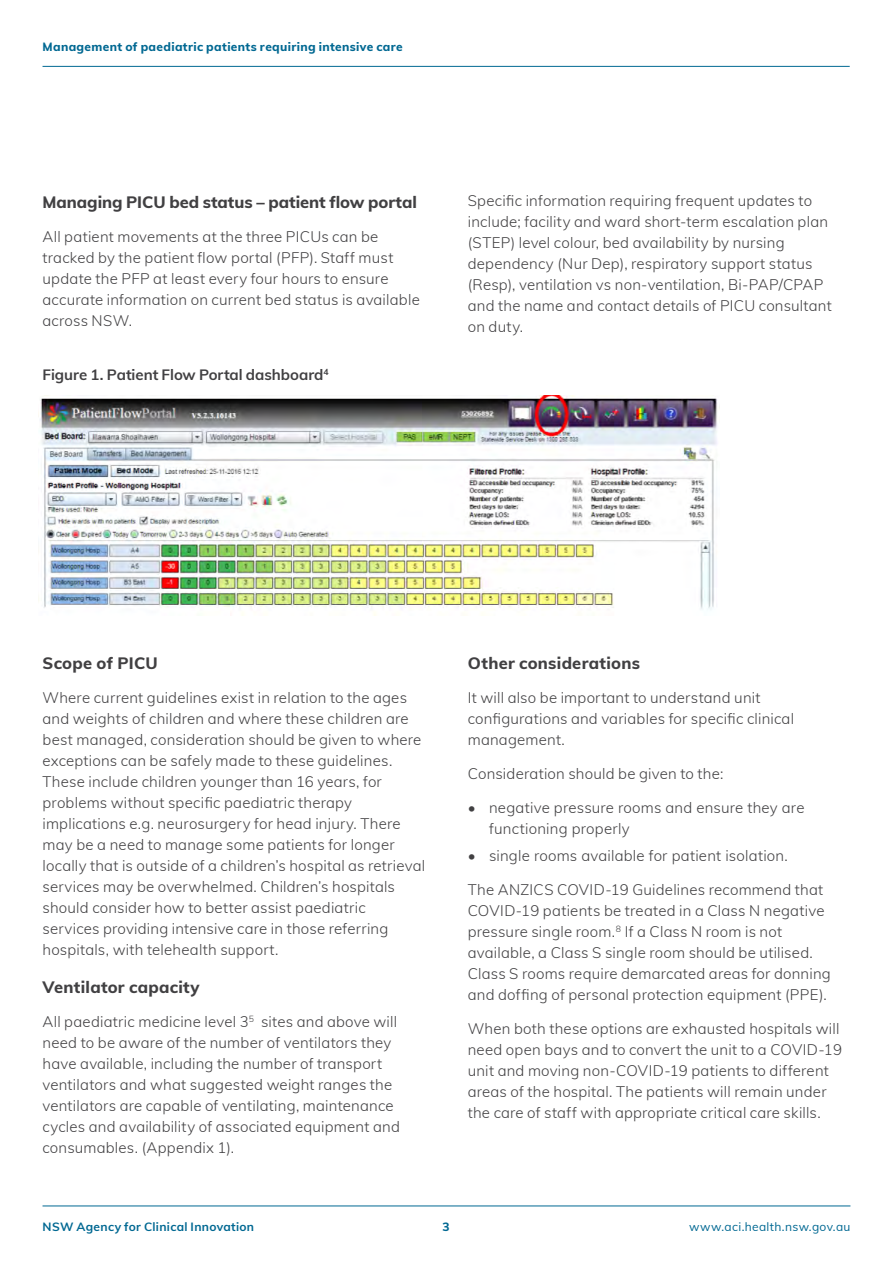
<style>
.page{position:relative;width:893px;height:1263px;background:#fff}
.page>*{position:absolute;margin:0;border:0;box-sizing:border-box;transform-origin:0 0}
.t1{font:800 16.5px "Muli";letter-spacing:.015em;color:#414042}
.t2{font:800 16.5px "Muli";letter-spacing:-.005em;color:#414042}
.t3{font:300 15px/21px "Muli";letter-spacing:.015em;color:#414042}
.t4{font:700 15px "Muli";letter-spacing:-.005em;color:#414042}
.t5{font:800 12px "Muli";letter-spacing:.03em;color:#006892}
.t6{font:700 12px "Muli";letter-spacing:.025em;color:#006892}
.t7{font:12px "Muli";letter-spacing:.025em;color:#006892}
</style>
<div class="page">
<hr style="left:43px;top:66px;width:807px;height:1px;background:#006892">
<hr style="left:43px;top:1205px;width:807px;height:1px;background:#006892">
<img style="left:38px;top:395px;width:680px;height:221px">
<p class="t5" style="left:43px;top:38px;width:362px">Management of paediatric patients requiring intensive care</p>
<p class="t2" style="left:43px;top:190px;width:376px">Managing PICU bed status – patient flow portal</p>
<p class="t3" style="left:43px;top:225px;width:379px">All patient movements at the three PICUs can be tracked by the patient flow portal (PFP). Staff must update the PFP at least every four hours to ensure accurate information on current bed status is available across NSW.</p>
<p class="t4" style="left:43px;top:363px;width:288px">Figure 1. Patient Flow Portal dashboard<sup>4</sup></p>
<p class="t3" style="left:468px;top:190px;width:365px">Specific information requiring frequent updates to include; facility and ward short-term escalation plan (STEP) level colour, bed availability by nursing dependency (Nur Dep), respiratory support status (Resp), ventilation vs non-ventilation, Bi-PAP/CPAP and the name and contact details of PICU consultant on duty.</p>
<p class="t1" style="left:43px;top:651px;width:117px">Scope of PICU</p>
<p class="t3" style="left:43px;top:686px;width:384px">Where current guidelines exist in relation to the ages and weights of children and where these children are best managed, consideration should be given to where exceptions can be safely made to these guidelines.<br>These include children younger than 16 years, for problems without specific paediatric therapy implications e.g. neurosurgery for head injury. There may be a need to manage some patients for longer locally that is outside of a children’s hospital as retrieval services may be overwhelmed. Children’s hospitals should consider how to better assist paediatric services providing intensive care in those referring hospitals, with telehealth support.</p>
<p class="t1" style="left:43px;top:975px;width:159px">Ventilator capacity</p>
<p class="t3" style="left:43px;top:1010px;width:359px">All paediatric medicine level 3<sup>5</sup> sites and above will need to be aware of the number of ventilators they have available, including the number of transport ventilators and what suggested weight ranges the ventilators are capable of ventilating, maintenance cycles and availability of associated equipment and consumables. (Appendix 1).</p>
<p class="t1" style="left:468px;top:651px;width:174px">Other considerations</p>
<p class="t3" style="left:468px;top:686px;width:328px">It will also be important to understand unit configurations and variables for specific clinical management.</p>
<p class="t3" style="left:468px;top:762px;width:257px">Consideration should be given to the:</p>
<p class="t3" style="left:489px;top:796px;width:317px;text-indent:-21px">• negative pressure rooms and ensure they are functioning properly</p>
<p class="t3" style="left:468px;top:844px;width:322px">• single rooms available for patient isolation.</p>
<p class="t3" style="left:468px;top:878px;width:365px">The ANZICS COVID-19 Guidelines recommend that COVID-19 patients be treated in a Class N negative pressure single room.<sup>8</sup> If a Class N room is not available, a Class S single room should be utilised.<br>Class S rooms require demarcated areas for donning and doffing of personal protection equipment (PPE).</p>
<p class="t3" style="left:468px;top:1017px;width:376px">When both these options are exhausted hospitals will need open bays and to convert the unit to a COVID-19 unit and moving non-COVID-19 patients to different areas of the hospital. The patients will remain under the care of staff with appropriate critical care skills.</p>
<p class="t6" style="left:43px;top:1217px;width:213px">NSW Agency for Clinical Innovation</p>
<p class="t5" style="left:442px;top:1217px;width:9px">3</p>
<p class="t7" style="left:689px;top:1217px;width:163px">www.aci.health.nsw.gov.au</p>
</div>
